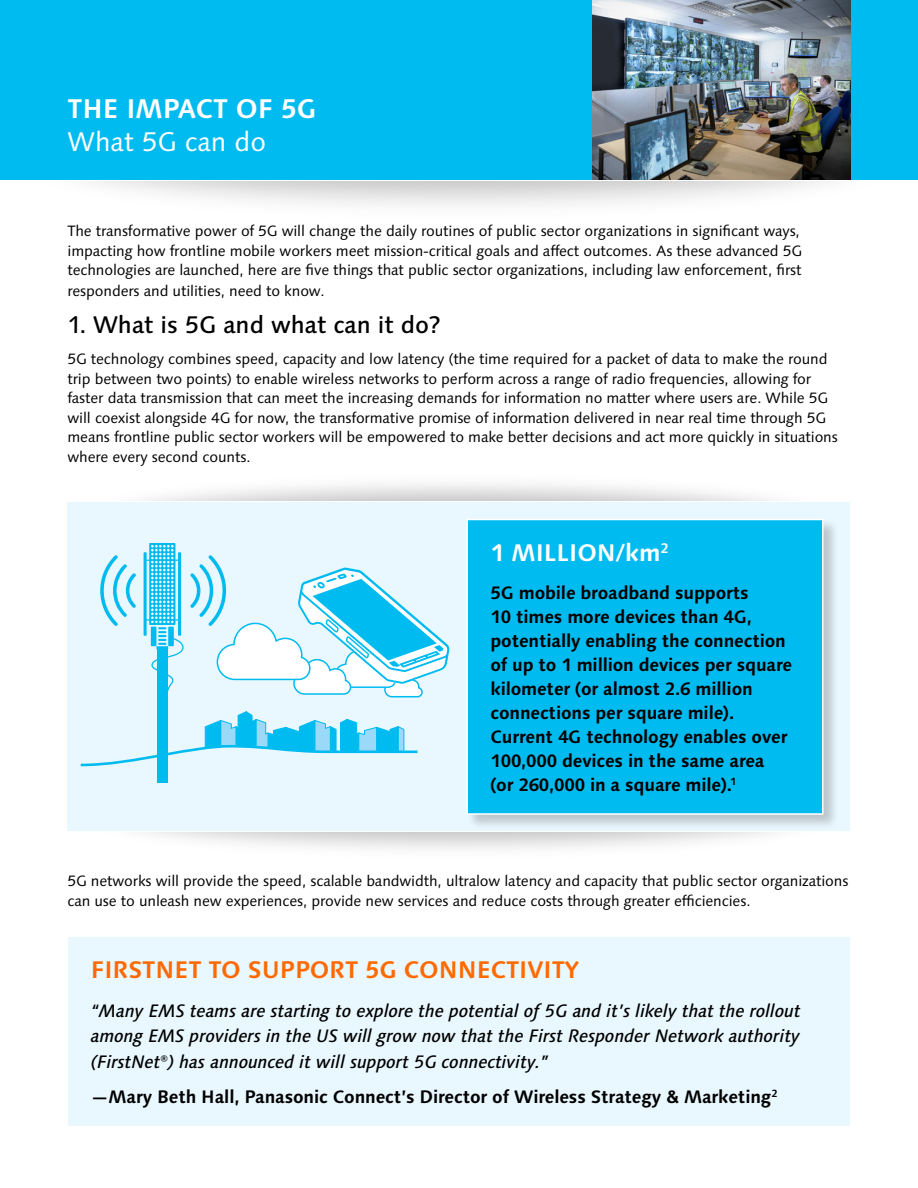
<style>
.page{position:relative;width:918px;height:1188px;background:#fff}
.page>*{position:absolute;margin:0;border:0;box-sizing:border-box;transform-origin:0 0}
.t1{font:700 27px "Syntax Next LT Pro";color:#fff}
.t2{font:27px "Syntax Next LT Pro";color:#fff}
.t3{font:700 24px "Syntax Next LT Pro";color:#ff6a00}
.t4{font:500 24px "Syntax Next LT Pro";color:#000}
.t5{font:700 24px "Syntax Next LT Pro";color:#fff}
.t6{font:700 18px/24px "Syntax Next LT Pro";letter-spacing:-.01em;color:#000}
.t7{font:italic 500 18px/25.5px "Syntax Next LT Pro";letter-spacing:-.01em;color:#000;text-align:justify}
.t8{font:15px/19.5px "Syntax Next LT Pro";letter-spacing:-.01em;color:#000}
</style>
<div class="page">
<div style="left:0;top:0;width:918px;height:180px;background:#00bbf0"></div>
<img style="left:592px;top:0;width:258px;height:180px">
<div style="left:68px;top:502px;width:782px;height:329px;background:#e9f7fe"></div>
<div style="left:466px;top:518px;width:373px;height:313px;background:#000;opacity:.2"></div>
<div style="left:467px;top:519px;width:356px;height:295px;background:#00bbf0"></div>
<div style="left:466px;top:519px;width:358px;height:296px;border:2px solid #fff"></div>
<div style="left:68px;top:937px;width:782px;height:188px;background:#e9f7fe"></div>
<div style="left:157px;top:648px;width:10px;height:135px;background:#00bbf0"></div>
<svg style="left:81px;top:543px;width:369px;height:223px"></svg>
<h1 class="t1" style="left:68px;top:92px;width:251px">THE IMPACT OF 5G</h1>
<h1 class="t2" style="left:68px;top:124px;width:200px">What 5G can do</h1>
<p class="t8" style="left:68px;top:221px;width:736px">The transformative power of 5G will change the daily routines of public sector organizations in significant ways, impacting how frontline mobile workers meet mission-critical goals and affect outcomes. As these advanced 5G technologies are launched, here are five things that public sector organizations, including law enforcement, first</p>
<p class="t8" style="left:68px;top:281px;width:258px">responders and utilities, need to know.</p>
<h2 class="t4" style="left:68px;top:309px;width:375px">1. What is 5G and what can it do?</h2>
<p class="t8" style="left:68px;top:349px;width:772px">5G technology combines speed, capacity and low latency (the time required for a packet of data to make the round trip between two points) to enable wireless networks to perform across a range of radio frequencies, allowing for faster data transmission that can meet the increasing demands for information no matter where users are. While 5G will coexist alongside 4G for now, the transformative promise of information delivered in near real time through 5G means frontline public sector workers will be empowered to make better decisions and act more quickly in situations where every second counts.</p>
<h2 class="t5" style="left:490px;top:538px;width:180px">1 MILLION/km<sup>2</sup></h2>
<p class="t6" style="left:490px;top:580px;width:303px">5G mobile broadband supports<br>10 times more devices than 4G, potentially enabling the connection of up to 1 million devices per square kilometer (or almost 2.6 million connections per square mile).<br>Current 4G technology enables over<br>100,000 devices in the same area (or 260,000 in a square mile).<sup>1</sup></p>
<p class="t8" style="left:68px;top:871px;width:783px">5G networks will provide the speed, scalable bandwidth, ultralow latency and capacity that public sector organizations can use to unleash new experiences, provide new services and reduce costs through greater efficiencies.</p>
<h2 class="t3" style="left:91px;top:954px;width:490px">FIRSTNET TO SUPPORT 5G CONNECTIVITY</h2>
<p class="t7" style="left:91px;top:998px;width:712px">“Many EMS teams are starting to explore the potential of 5G and it’s likely that the rollout among EMS providers in the US will grow now that the First Responder Network authority (FirstNet®) has announced it will support 5G connectivity.”</p>
<p class="t6" style="left:91px;top:1084px;width:688px">—Mary Beth Hall, Panasonic Connect’s Director of Wireless Strategy &amp; Marketing<sup>2</sup></p>
</div>
